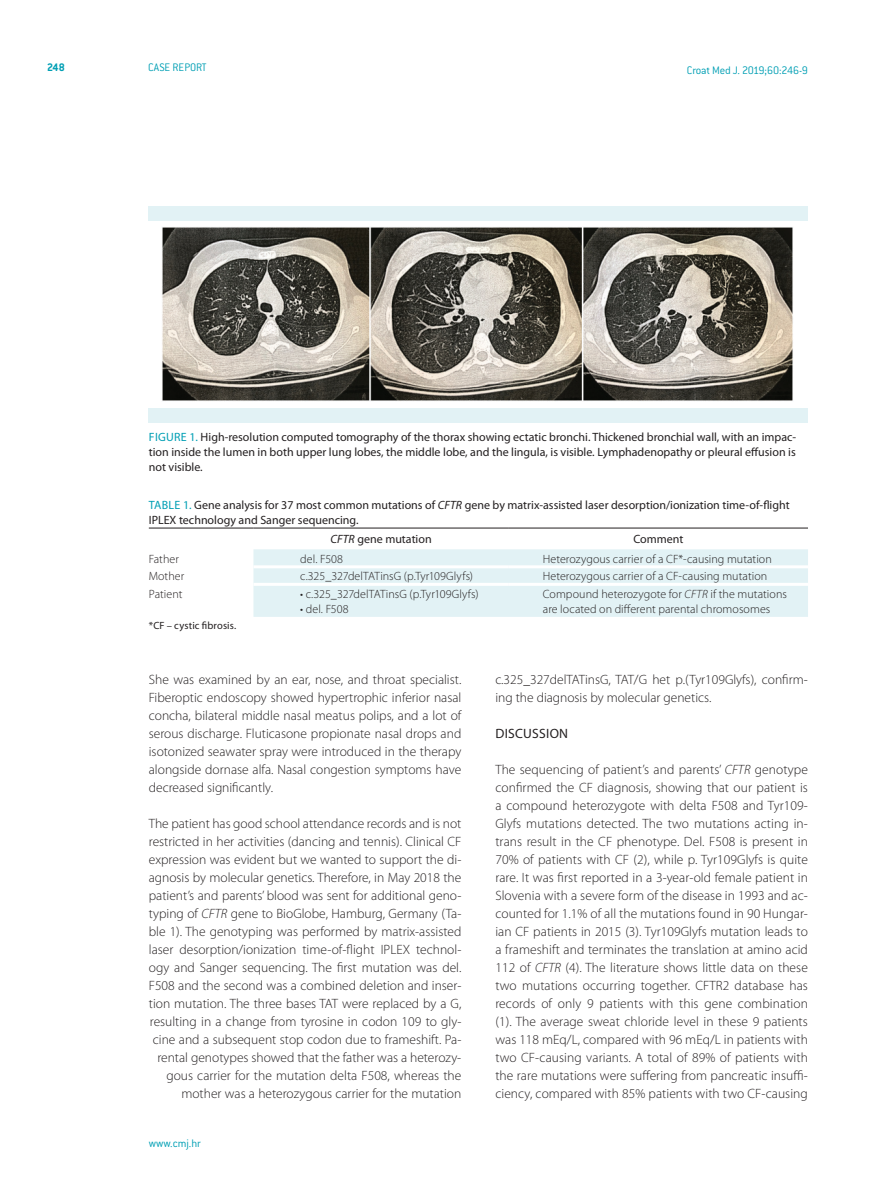
<style>
.page{position:relative;width:893px;height:1191px;background:#fff}
.page>*{position:absolute;margin:0;border:0;box-sizing:border-box;transform-origin:0 0}
.t1{font:300 13.5px/18px "Myriad Pro";color:#231f20;text-align:justify}
.t2{font:13.5px "Myriad Pro";letter-spacing:.02em;color:#231f20}
.t3{font:12px/15px "Myriad Pro";color:#231f20}
.t4{font:300 12px/15px "Myriad Pro";letter-spacing:.005em;color:#231f20}
.t5{font:300 12px "ITC Conduit LTCE";letter-spacing:-.01em;color:#009fb4}
.t6{font:700 12px "ITC Conduit LTCE";color:#009fb4}
.t7{font:10.5px "Myriad Pro";letter-spacing:.01em;color:#231f20}
.s1{color:#009fb4}
.s2{font-style:italic}
</style>
<div class="page">
<div style="left:253px;top:549px;width:555px;height:68px;background:#e2f2f5"></div>
<hr style="left:253px;top:565px;width:256px;height:3px;background:#fff">
<hr style="left:509px;top:565px;width:299px;height:3px;background:#fff">
<hr style="left:253px;top:583px;width:256px;height:3px;background:#fff">
<hr style="left:509px;top:583px;width:299px;height:3px;background:#fff">
<hr style="left:149px;top:528px;width:104px;height:1px;background:#231f20">
<hr style="left:253px;top:528px;width:256px;height:1px;background:#231f20">
<hr style="left:509px;top:528px;width:299px;height:1px;background:#231f20">
<img style="left:162px;top:227px;width:631px;height:174px">
<div style="left:149px;top:206px;width:659px;height:15px;background:#e2f2f5"></div>
<div style="left:149px;top:408px;width:659px;height:15px;background:#e2f2f5"></div>
<p class="t6" style="left:47px;top:60px;width:19px">248</p>
<p class="t5" style="left:148px;top:61px;width:60px">CASE REPORT</p>
<p class="t5" style="left:687px;top:63px;width:123px">Croat Med J. 2019;60:246-9</p>
<p class="t3" style="left:149px;top:429px;width:649px;text-align:justify"><span class="s1">Figure 1.</span> High-resolution computed tomography of the thorax showing ectatic bronchi. Thickened bronchial wall, with an impac&shy;tion inside the lumen in both upper lung lobes, the middle lobe, and the lingula, is visible. Lymphadenopathy or pleural effusion is not visible.</p>
<p class="t3" style="left:149px;top:497px;width:642px"><span class="s1">Table 1.</span> Gene analysis for 37 most common mutations of <span class="s2">CFTR</span> gene by matrix-assisted laser desorption/ionization time-of-flight<br>IPLEX technology and Sanger sequencing.</p>
<p class="t3" style="left:331px;top:531px;width:103px"><span class="s2">CFTR</span> gene mutation</p>
<p class="t3" style="left:633px;top:531px;width:52px">Comment</p>
<p class="t4" style="left:149px;top:551px;width:32px">Father</p>
<p class="t4" style="left:300px;top:551px;width:44px">del. F508</p>
<p class="t4" style="left:543px;top:551px;width:230px">Heterozygous carrier of a CF*-causing mutation</p>
<p class="t4" style="left:149px;top:568px;width:37px">Mother</p>
<p class="t4" style="left:300px;top:568px;width:174px">c.325_327delTATinsG (p.Tyr109Glyfs)</p>
<p class="t4" style="left:543px;top:568px;width:226px">Heterozygous carrier of a CF-causing mutation</p>
<p class="t4" style="left:149px;top:586px;width:35px">Patient</p>
<p class="t4" style="left:300px;top:586px;width:180px">• c.325_327delTATinsG (p.Tyr109Glyfs)</p>
<p class="t4" style="left:300px;top:601px;width:50px">• del. F508</p>
<p class="t4" style="left:543px;top:586px;width:245px">Compound heterozygote for <span class="s2">CFTR</span> if the mutations are located on different parental chromosomes</p>
<p class="t7" style="left:149px;top:619px;width:89px">*CF – cystic fibrosis.</p>
<p class="t1" style="left:149px;top:670px;width:314px">She was examined by an ear, nose, and throat specialist.<br>Fiberoptic endoscopy showed hypertrophic inferior nasal concha, bilateral middle nasal meatus polips, and a lot of serous discharge. Fluticasone propionate nasal drops and isotonized seawater spray were introduced in the therapy alongside dornase alfa. Nasal congestion symptoms have decreased significantly.</p>
<p class="t1" style="left:149px;top:814px;width:314px;text-align:right">The patient has good school attendance records and is not restricted in her activities (dancing and tennis). Clinical CF expression was evident but we wanted to support the di&shy;agnosis by molecular genetics. Therefore, in May 2018 the patient’s and parents’ blood was sent for additional geno&shy;typing of <span class="s2">CFTR</span> gene to BioGlobe, Hamburg, Germany (Ta&shy;ble 1). The genotyping was performed by matrix-assisted laser desorption/ionization time-of-flight IPLEX technol&shy;ogy and Sanger sequencing. The first mutation was del.<br>F508 and the second was a combined deletion and inser&shy;tion mutation. The three bases TAT were replaced by a G, resulting in a change from tyrosine in codon 109 to gly&shy;cine and a subsequent stop codon due to frameshift. Pa&shy;rental genotypes showed that the father was a heterozy&shy;gous carrier for the mutation delta F508, whereas the mother was a heterozygous carrier for the mutation</p>
<p class="t5" style="left:149px;top:1136px;width:54px">www.cmj.hr</p>
<p class="t1" style="left:495px;top:670px;width:314px">c.325_327delTATinsG, TAT/G het p.(Tyr109Glyfs), confirm&shy;ing the diagnosis by molecular genetics.</p>
<p class="t2" style="left:495px;top:725px;width:74px">Discussion</p>
<p class="t1" style="left:495px;top:760px;width:314px">The sequencing of patient’s and parents’ <span class="s2">CFTR</span> genotype confirmed the CF diagnosis, showing that our patient is a compound heterozygote with delta F508 and Tyr109- Glyfs mutations detected. The two mutations acting in&shy;trans result in the CF phenotype. Del. F508 is present in 70% of patients with CF (2), while p. Tyr109Glyfs is quite rare. It was first reported in a 3-year-old female patient in Slovenia with a severe form of the disease in 1993 and ac&shy;counted for 1.1% of all the mutations found in 90 Hungar&shy;ian CF patients in 2015 (3). Tyr109Glyfs mutation leads to a frameshift and terminates the translation at amino acid 112 of <span class="s2">CFTR</span> (4). The literature shows little data on these two mutations occurring together. CFTR2 database has records of only 9 patients with this gene combination (1). The average sweat chloride level in these 9 patients was 118 mEq/L, compared with 96 mEq/L in patients with two CF-causing variants. A total of 89% of patients with the rare mutations were suffering from pancreatic insuffi&shy;ciency, compared with 85% patients with two CF-causing</p>
</div>
